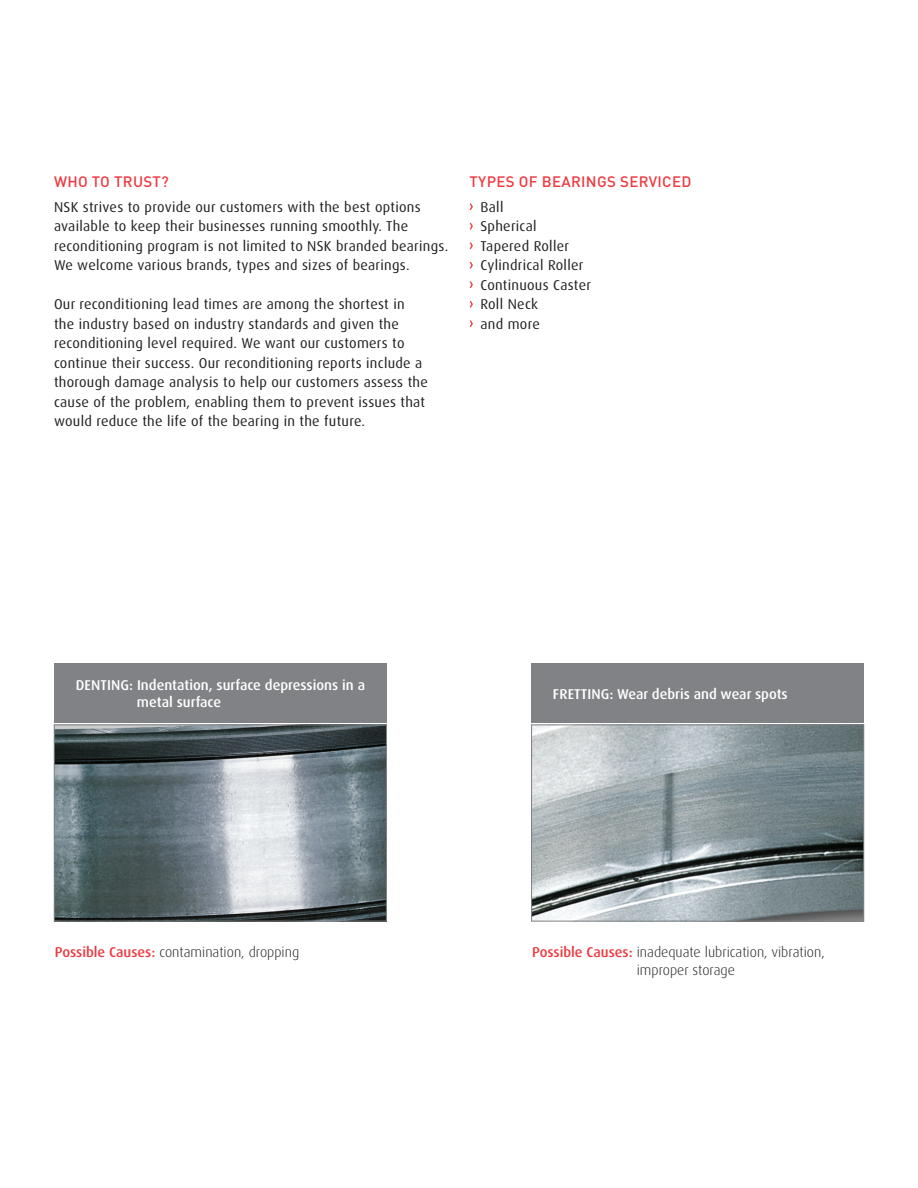
<style>
.page{position:relative;width:918px;height:1188px;background:#fff}
.page>*{position:absolute;margin:0;border:0;box-sizing:border-box;transform-origin:0 0}
.t1{font:500 15px "DIN";letter-spacing:.02em;color:#ee3a41}
.t2{font:14.25px/19.5px "Dax OT";letter-spacing:.02em;color:#231f20}
.t3{font:300 14.25px/18px "Dax OT";color:#231f20}
.t4{font:500 14.25px/17.1px "Dax OT";color:#fff}
.s1{font-weight:500;color:#ee3a41}
</style>
<div class="page">
<svg style="left:470px;top:203px;width:3px;height:7px"></svg>
<svg style="left:470px;top:223px;width:3px;height:7px"></svg>
<svg style="left:470px;top:242px;width:3px;height:7px"></svg>
<svg style="left:470px;top:262px;width:3px;height:7px"></svg>
<svg style="left:470px;top:281px;width:3px;height:7px"></svg>
<svg style="left:470px;top:301px;width:3px;height:7px"></svg>
<svg style="left:470px;top:320px;width:3px;height:7px"></svg>
<div style="left:54px;top:663px;width:333px;height:60px;background:#808285"></div>
<img style="left:56px;top:727px;width:329px;height:192px">
<div style="left:54px;top:725px;width:333px;height:196px;border:1px solid #808285"></div>
<div style="left:531px;top:663px;width:333px;height:60px;background:#808285"></div>
<img style="left:533px;top:727px;width:329px;height:192px">
<div style="left:531px;top:725px;width:333px;height:196px;border:1px solid #808285"></div>
<p class="t1" style="left:54px;top:172px;width:116px">WHO TO TRUST?</p>
<p class="t2" style="left:54px;top:197px;width:396px">NSK strives to provide our customers with the best options available to keep their businesses running smoothly. The reconditioning program is not limited to NSK branded bearings.<br>We welcome various brands, types and sizes of bearings.</p>
<p class="t2" style="left:54px;top:295px;width:375px">Our reconditioning lead times are among the shortest in the industry based on industry standards and given the reconditioning level required. We want our customers to continue their success. Our reconditioning reports include a thorough damage analysis to help our customers assess the cause of the problem, enabling them to prevent issues that would reduce the life of the bearing in the future.</p>
<p class="t1" style="left:470px;top:172px;width:223px">TYPES OF BEARINGS SERVICED</p>
<p class="t2" style="left:480px;top:197px;width:25px">Ball</p>
<p class="t2" style="left:480px;top:217px;width:58px">Spherical</p>
<p class="t2" style="left:480px;top:236px;width:90px">Tapered Roller</p>
<p class="t2" style="left:480px;top:256px;width:105px">Cylindrical Roller</p>
<p class="t2" style="left:480px;top:275px;width:112px">Continuous Caster</p>
<p class="t2" style="left:480px;top:295px;width:59px">Roll Neck</p>
<p class="t2" style="left:480px;top:314px;width:61px">and more</p>
<p class="t4" style="left:137px;top:677px;width:230px;text-indent:-61px">DENTING: Indentation, surface depressions in a metal surface</p>
<p class="t3" style="left:55px;top:944px;width:246px"><span class="s1">Possible Causes:</span> contamination, dropping</p>
<p class="t4" style="left:553px;top:685px;width:236px">FRETTING: Wear debris and wear spots</p>
<p class="t3" style="left:637px;top:944px;width:189px;text-indent:-105px"><span class="s1">Possible Causes:</span> inadequate lubrication, vibration, improper storage</p>
</div>
